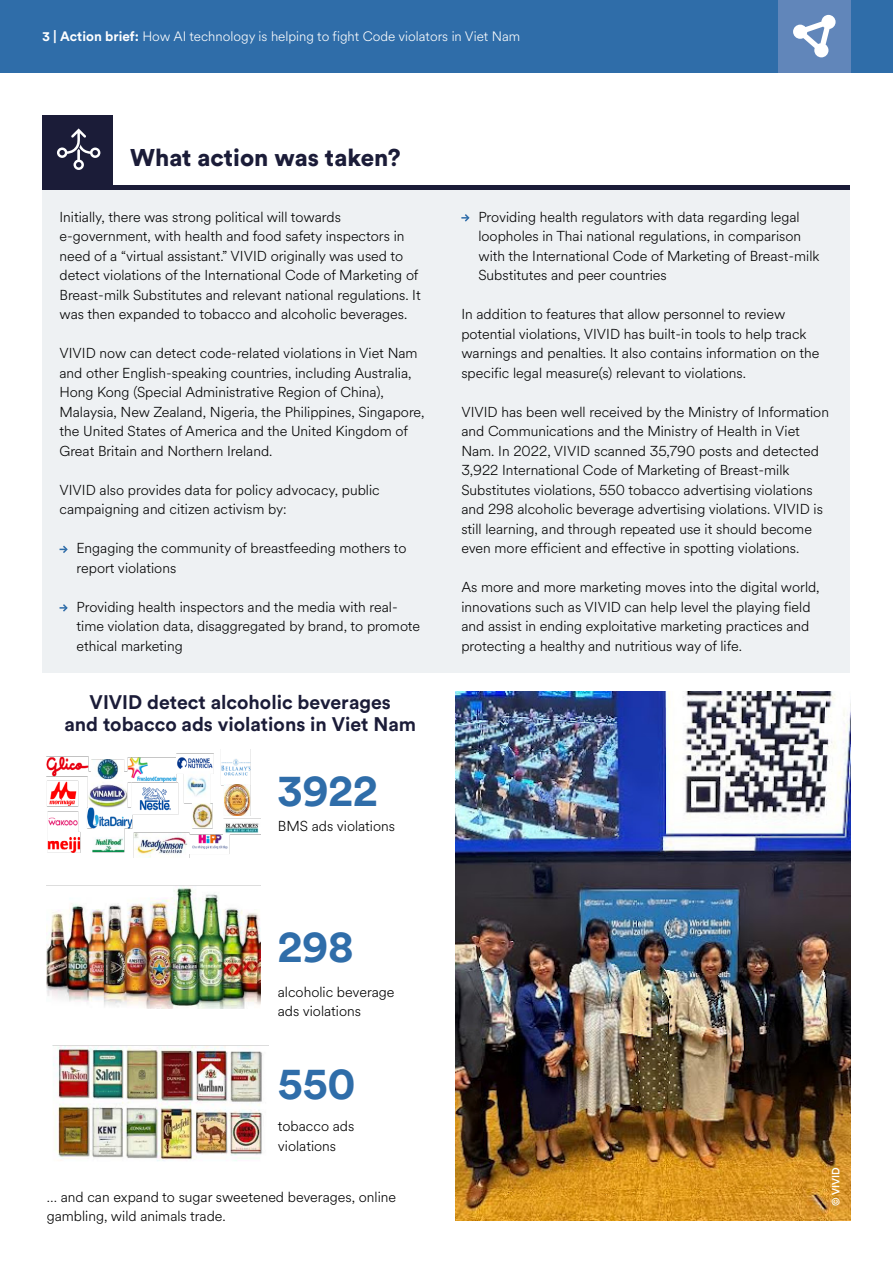
<style>
.page{position:relative;width:893px;height:1263px;background:#fff}
.page>*{position:absolute;margin:0;border:0;box-sizing:border-box;transform-origin:0 0}
.t1{font:700 45px "Circular Std";color:#2f6da9}
.t2{font:900 24px "Circular Std";color:#1b1c38}
.t3{font:700 19.5px/22.5px "Circular Std";color:#1b1c38;text-align:center}
.t4{font:300 14.25px/19.5px "Circular Spotify Text";color:#000}
.t5{font:300 13.5px "Circular Spotify Text";color:#fff}
.t6{font:500 10.5px "Circular Std";color:#fff}
.s1{font-family:"Circular Std";font-weight:700}
</style>
<div class="page">
<div style="left:0;top:0;width:893px;height:72px;background:#2f6da9"></div>
<div style="left:778px;top:0;width:72px;height:72px;background:#6186ba"></div>
<svg style="left:793px;top:15px;width:43px;height:42px"></svg>
<div style="left:43px;top:190px;width:807px;height:483px;background:#eef1f3"></div>
<svg style="left:60px;top:545px;width:8px;height:8px"></svg>
<svg style="left:60px;top:604px;width:8px;height:8px"></svg>
<svg style="left:461px;top:214px;width:9px;height:8px"></svg>
<div style="left:43px;top:185px;width:807px;height:5px;background:#1b1c38"></div>
<div style="left:43px;top:115px;width:70px;height:70px;background:#1b1c38"></div>
<svg style="left:57px;top:128px;width:43px;height:42px"></svg>
<img style="left:455px;top:691px;width:395px;height:529px">
<img style="left:47px;top:885px;width:213px;height:123px">
<img style="left:47px;top:750px;width:213px;height:108px">
<img style="left:53px;top:1045px;width:216px;height:116px">
<p class="t5" style="left:43px;top:27px;width:479px"><span class="s1">3 | Action brief:</span> How AI technology is helping to fight Code violators in Viet Nam</p>
<h2 class="t2" style="left:130px;top:142px;width:272px">What action was taken?</h2>
<p class="t4" style="left:60px;top:207px;width:363px">Initially, there was strong political will towards e-government, with health and food safety inspectors in need of a “virtual assistant.” VIVID originally was used to detect violations of the International Code of Marketing of Breast-milk Substitutes and relevant national regulations. It was then expanded to tobacco and alcoholic beverages.</p>
<p class="t4" style="left:60px;top:344px;width:367px">VIVID now can detect code-related violations in Viet Nam and other English-speaking countries, including Australia, Hong Kong (Special Administrative Region of China), Malaysia, New Zealand, Nigeria, the Philippines, Singapore, the United States of America and the United Kingdom of Great Britain and Northern Ireland.</p>
<p class="t4" style="left:60px;top:480px;width:322px">VIVID also provides data for policy advocacy, public campaigning and citizen activism by:</p>
<p class="t4" style="left:77px;top:539px;width:332px">Engaging the community of breastfeeding mothers to report violations</p>
<p class="t4" style="left:77px;top:597px;width:345px">Providing health inspectors and the media with real&shy;time violation data, disaggregated by brand, to promote ethical marketing</p>
<h3 class="t3" style="left:64px;top:690px;width:353px">VIVID detect alcoholic beverages<br>and tobacco ads violations in Viet Nam</h3>
<h1 class="t1" style="left:278px;top:761px;width:101px">3922</h1>
<p class="t4" style="left:278px;top:817px;width:119px">BMS ads violations</p>
<p class="t4" style="left:478px;top:207px;width:343px">Providing health regulators with data regarding legal loopholes in Thai national regulations, in comparison with the International Code of Marketing of Breast-milk Substitutes and peer countries</p>
<p class="t4" style="left:461px;top:305px;width:360px">In addition to features that allow personnel to review potential violations, VIVID has built-in tools to help track warnings and penalties. It also contains information on the specific legal measure(s) relevant to violations.</p>
<p class="t4" style="left:461px;top:402px;width:369px">VIVID has been well received by the Ministry of Information and Communications and the Ministry of Health in Viet Nam. In 2022, VIVID scanned 35,790 posts and detected 3,922 International Code of Marketing of Breast-milk Substitutes violations, 550 tobacco advertising violations and 298 alcoholic beverage advertising violations. VIVID is still learning, and through repeated use it should become even more efficient and effective in spotting violations.</p>
<p class="t4" style="left:461px;top:578px;width:360px">As more and more marketing moves into the digital world, innovations such as VIVID can help level the playing field and assist in ending exploitative marketing practices and protecting a healthy and nutritious way of life.</p>
<h1 class="t1" style="left:278px;top:917px;width:78px">298</h1>
<p class="t4" style="left:278px;top:982px;width:118px">alcoholic beverage ads violations</p>
<h1 class="t1" style="left:278px;top:1054px;width:79px">550</h1>
<p class="t4" style="left:278px;top:1117px;width:78px">tobacco ads violations</p>
<p class="t4" style="left:47px;top:1187px;width:351px">… and can expand to sugar sweetened beverages, online gambling, wild animals trade.</p>
<p class="t6" style="left:829px;top:1206px;width:41px;rotate:-90deg">© VIVID</p>
</div>
